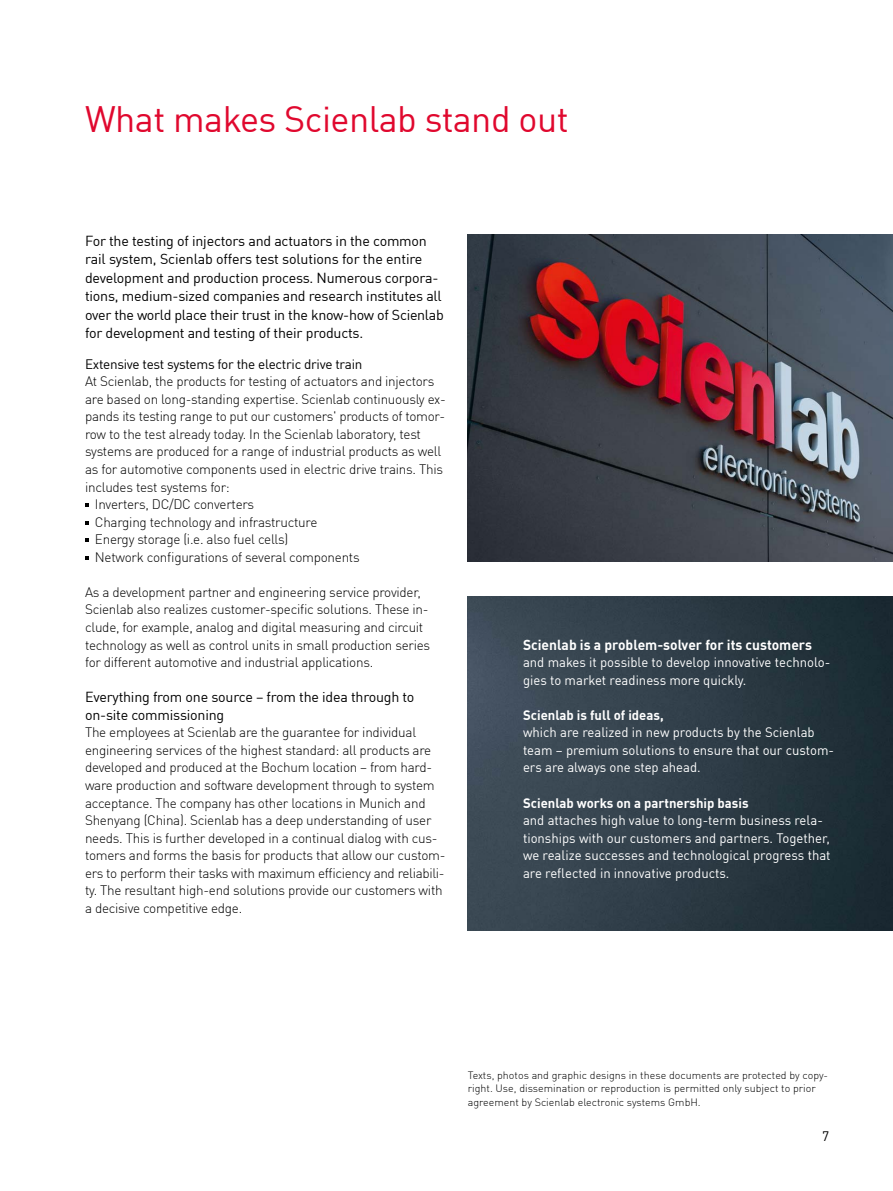
<style>
.page{position:relative;width:893px;height:1191px;background:#fff}
.page>*{position:absolute;margin:0;border:0;box-sizing:border-box;transform-origin:0 0}
.t1{font:36px "Scien Lab DIN Offc Pro";letter-spacing:-.015em;color:#e0082e}
.t2{font:14.25px/18.5px "Scien Lab DIN Offc Pro";letter-spacing:-.015em;color:#000}
.t3{font:700 14.25px "Scien Lab DIN Offc Pro";color:#fff}
.t4{font:300 13.5px/17.5px "Scien Lab DIN Offc Pro";letter-spacing:-.02em;color:#000}
.t5{font:13.5px/17.5px "Scien Lab DIN Offc Pro";color:#fff}
.t6{font:700 13.5px "Scien Lab DIN Offc Pro";color:#fff}
.t7{font:13.5px "Scien Lab DIN Offc Pro";letter-spacing:-.02em;color:#000}
.t8{font:300 10.5px/13.5px "Scien Lab DIN Offc Pro";color:#000}
</style>
<div class="page">
<img style="left:468px;top:597px;width:425px;height:333px">
<svg style="left:85px;top:503px;width:4px;height:4px"></svg>
<svg style="left:85px;top:521px;width:4px;height:3px"></svg>
<svg style="left:85px;top:538px;width:4px;height:4px"></svg>
<svg style="left:85px;top:556px;width:4px;height:3px"></svg>
<img style="left:468px;top:234px;width:425px;height:328px">
<h1 class="t1" style="left:85px;top:91px;width:485px">What makes Scienlab stand out</h1>
<p class="t2" style="left:85px;top:230px;width:360px">For the testing of injectors and actuators in the common rail system, Scienlab offers test solutions for the entire development and production process. Numerous corpora&shy;tions, medium-sized companies and research institutes all over the world place their trust in the know-how of Scienlab for development and testing of their products.</p>
<p class="t7" style="left:85px;top:353px;width:279px">Extensive test systems for the electric drive train</p>
<p class="t4" style="left:85px;top:371px;width:351px">At Scienlab, the products for testing of actuators and injectors</p>
<p class="t4" style="left:85px;top:389px;width:362px">are based on long-standing expertise. Scienlab continuously ex-</p>
<p class="t4" style="left:85px;top:406px;width:362px">pands its testing range to put our customers' products of tomor-</p>
<p class="t4" style="left:85px;top:424px;width:337px">row to the test already today. In the Scienlab laboratory, test</p>
<p class="t4" style="left:85px;top:441px;width:358px">systems are produced for a range of industrial products as well</p>
<p class="t4" style="left:85px;top:459px;width:359px">as for automotive components used in electric drive trains. This</p>
<p class="t4" style="left:85px;top:477px;width:146px">includes test systems for:</p>
<p class="t4" style="left:95px;top:494px;width:161px">Inverters, DC/DC converters</p>
<p class="t4" style="left:95px;top:512px;width:224px">Charging technology and infrastructure</p>
<p class="t4" style="left:95px;top:529px;width:195px">Energy storage (i.e. also fuel cells)</p>
<p class="t4" style="left:95px;top:547px;width:266px">Network configurations of several components</p>
<p class="t4" style="left:85px;top:582px;width:347px">As a development partner and engineering service provider, Scienlab also realizes customer-specific solutions. These in&shy;clude, for example, analog and digital measuring and circuit technology as well as control units in small production series for different automotive and industrial applications.</p>
<p class="t2" style="left:85px;top:687px;width:331px;line-height:17.5px">Everything from one source – from the idea through to on-site commissioning</p>
<p class="t4" style="left:85px;top:722px;width:362px">The employees at Scienlab are the guarantee for individual engineering services of the highest standard: all products are developed and produced at the Bochum location – from hard&shy;ware production and software development through to system acceptance. The company has other locations in Munich and Shenyang (China). Scienlab has a deep understanding of user needs. This is further developed in a continual dialog with cus&shy;tomers and forms the basis for products that allow our custom&shy;ers to perform their tasks with maximum efficiency and reliabili&shy;ty. The resultant high-end solutions provide our customers with a decisive competitive edge.</p>
<p class="t3" style="left:523px;top:632px;width:291px">Scienlab is a problem-solver for its customers</p>
<p class="t5" style="left:523px;top:652px;width:309px">and makes it possible to develop innovative technolo&shy;gies to market readiness more quickly.</p>
<p class="t6" style="left:523px;top:703px;width:142px">Scienlab is full of ideas,</p>
<p class="t5" style="left:523px;top:722px;width:313px">which are realized in new products by the Scienlab team – premium solutions to ensure that our custom&shy;ers are always one step ahead.</p>
<p class="t6" style="left:523px;top:791px;width:227px">Scienlab works on a partnership basis</p>
<p class="t5" style="left:523px;top:810px;width:309px">and attaches high value to long-term business rela&shy;tionships with our customers and partners. Together, we realize successes and technological progress that are reflected in innovative products.</p>
<p class="t8" style="left:468px;top:1067px;width:362px">Texts, photos and graphic designs in these documents are protected by copy&shy;right. Use, dissemination or reproduction is permitted only subject to prior agreement by Scienlab electronic systems GmbH.</p>
<p class="t7" style="left:822px;top:1125px;width:9px">7</p>
</div>
